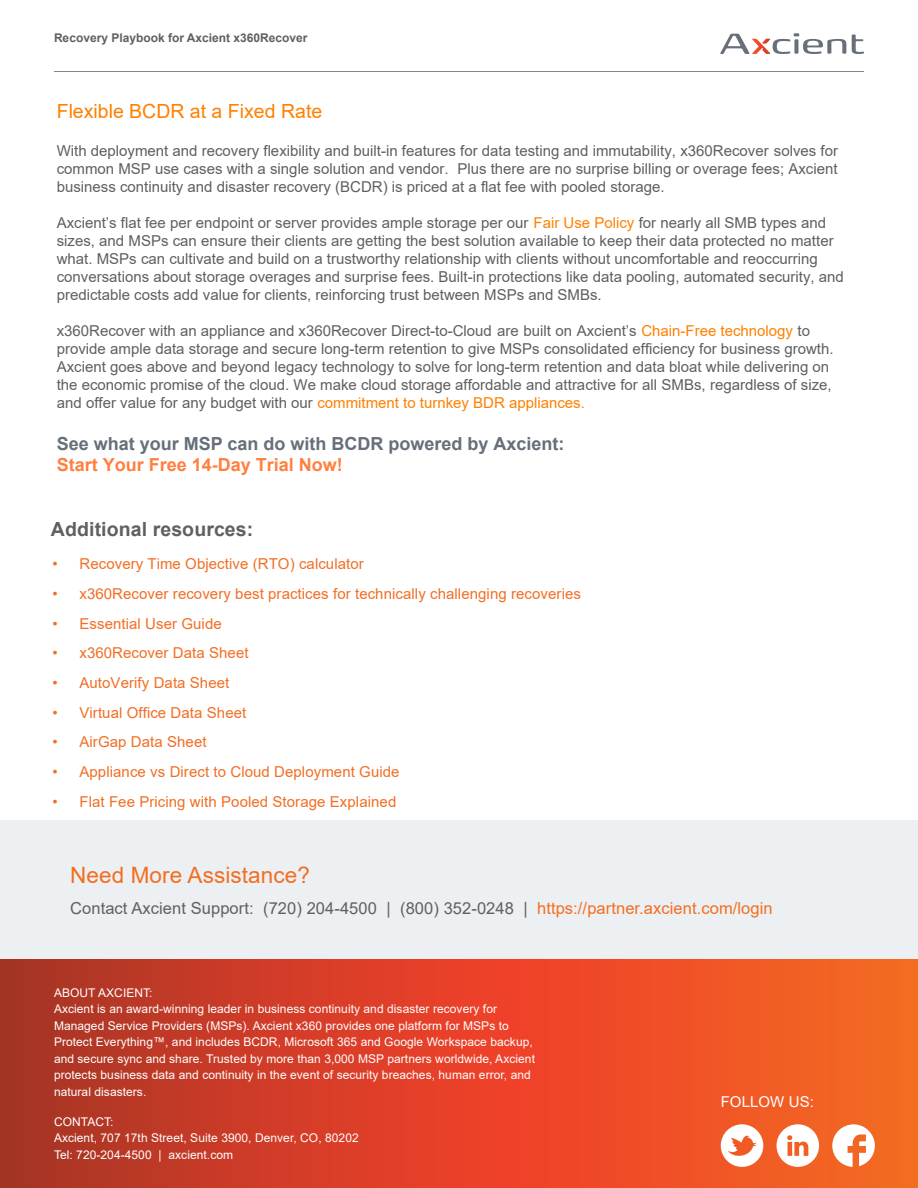
<style>
.page{position:relative;width:918px;height:1188px;background:#fff}
.page>*{position:absolute;margin:0;border:0;box-sizing:border-box;transform-origin:0 0}
.t1{font:22.5px "Arial";letter-spacing:.005em;color:#f36e21}
.t2{font:19.5px "Arial";color:#ff8000}
.t3{font:700 19.5px "Arial";letter-spacing:.005em;color:#5f6062}
.t4{font:700 18px/21.6px "Arial";color:#666f7a}
.t5{font:16.5px "Arial";letter-spacing:.005em;color:#5f6062}
.t6{font:15px/18px "Arial";color:#5e5f61}
.t7{font:15px "Arial";letter-spacing:.005em;color:#f26e24}
.t8{font:15px "Arial";letter-spacing:.005em;color:#fff}
.t9{font:12px/16.5px "Arial";letter-spacing:.005em;color:#fff}
.t10{font:700 12px "Arial";color:#5f6062}
.s1{font-style:inherit}
.s2{color:#ff8000}
.s3{color:#ff8040}
.s4{color:#f36e21}
</style>
<div class="page">
<svg style="left:0;top:958px;width:918px;height:230px;background:#da4527"></svg>
<svg style="left:721px;top:1124px;width:42px;height:43px"></svg>
<svg style="left:777px;top:1124px;width:42px;height:43px"></svg>
<svg style="left:832px;top:1124px;width:43px;height:43px"></svg>
<hr style="left:54px;top:71px;width:810px;height:1px;background:#828282">
<svg style="left:852px;top:34px;width:12px;height:20px"></svg>
<svg style="left:720px;top:33px;width:126px;height:21px"></svg>
<div style="left:0;top:820px;width:918px;height:138px;background:#ecf0f3"></div>
<p class="t10" style="left:54px;top:30px;width:255px">Recovery Playbook for Axcient x360Recover</p>
<h2 class="t2" style="left:57px;top:97px;width:267px">Flexible <span class="s1">BCDR at a Fixed</span> Rate</h2>
<p class="t6" style="left:57px;top:141px;width:783px;text-align:justify">With deployment and recovery flexibility and built-in features for data testing and immutability, x360Recover <span class="s1">solves for common MSP use cases with a single solution and vendor. Plus there are no surprise billing or overage fees;</span> Axcient <span class="s1">business continuity and disaster recovery (</span>BCDR<span class="s1">)</span> is priced at a flat fee with pooled storage.</p>
<p class="t6" style="left:57px;top:213px;width:789px">Axcient’s flat fee per endpoint or server provides ample storage per our <span class="s2">Fair Use Policy</span> for nearly all SMB types and size<span class="s1">s, and</span> MSPs can ensure their clients are getting the best solution available to keep their data protected <span class="s1">no matter what</span>. MSPs can cultivate and build on a trustworthy relationship with clients without uncomfortable and reoccurring conversations about storage overages and surprise fees. Built-in protections like data poolin<span class="s1">g, automated</span> security, and predictable costs <span class="s1">add value for clients, reinforcing trust between MSPs and SMBs.</span></p>
<p class="t6" style="left:57px;top:321px;width:778px">x360Recover with an appliance and x360Recover Direct-to-Cloud <span class="s1">are built on Axcien</span>t’s <span class="s2">Chain-Free technology</span> to provide <span class="s1">ample</span> data storage and secure long-term retention to give MSPs <span class="s1">consolidated efficiency for busi</span>ness growth.<br>Axcient goes above and beyond legacy technology to solve <span class="s1">for</span> long-term <span class="s1">retention</span> and data bloat while delivering on the economic promise of the cloud. We make cloud storage affordable and attractive for all <span class="s1">SMBs</span>, regardless of si<span class="s1">ze, and offer</span> value <span class="s1">for any budget with</span> our <span class="s2">commitment to turnkey BDR appliances.</span></p>
<p class="t4" style="left:57px;top:433px;width:509px">See what your MS<span class="s1">P can</span> do with BCDR powered by Axcient<span class="s1">:<br></span><span class="s3">Start Your Free 14-Day Trial Now!</span></p>
<h2 class="t3" style="left:51px;top:516px;width:204px">Additional resources:</h2>
<p class="t7" style="left:52px;top:554px;width:313px">• Recovery Time Objective (RTO) calculator</p>
<p class="t7" style="left:52px;top:583px;width:530px">• x360Recover recovery best practices for technically challenging recoveries</p>
<p class="t7" style="left:52px;top:613px;width:171px">• Essential User Guide</p>
<p class="t7" style="left:52px;top:643px;width:198px">• x360Recover Data Sheet</p>
<p class="t7" style="left:52px;top:672px;width:178px">• AutoVerify Data Sheet</p>
<p class="t7" style="left:52px;top:702px;width:195px">• Virtual Office Data Sheet</p>
<p class="t7" style="left:52px;top:732px;width:156px">• AirGap Data Sheet</p>
<p class="t7" style="left:52px;top:761px;width:349px">• Appliance vs Direct to Cloud Deployment Guide</p>
<p class="t7" style="left:52px;top:791px;width:345px">• Flat Fee Pricing with Pooled Storage Explained</p>
<h1 class="t1" style="left:70px;top:859px;width:241px">Need More Assistance?</h1>
<p class="t5" style="left:70px;top:897px;width:704px">Contact Axcient Support: (720) 204-4500 | (800) 352-0248 | <span class="s4">https://partner.axcient.com/login</span></p>
<p class="t9" style="left:54px;top:984px;width:483px">ABOUT AXCIENT:<br>Axcient is an award-winning leader in business continuity and disaster recovery for Managed Service Providers (MSPs). Axcient x360 provides one platform for MSPs to Protect Everything™, and includes BCDR, Microsoft 365 and Google Workspace backup, and secure sync and share. Trusted by more than 3,000 MSP partners worldwide, Axcient protects business data and continuity in the event of security breaches, human error, and natural disasters.</p>
<p class="t9" style="left:54px;top:1113px;width:306px">CONTACT:<br>Axcient, 707 17th Street, Suite 3900, Denver, CO, 80202<br>Tel: 720-204-4500 | axcient.com</p>
<p class="t8" style="left:721px;top:1092px;width:95px">FOLLOW US:</p>
</div>
